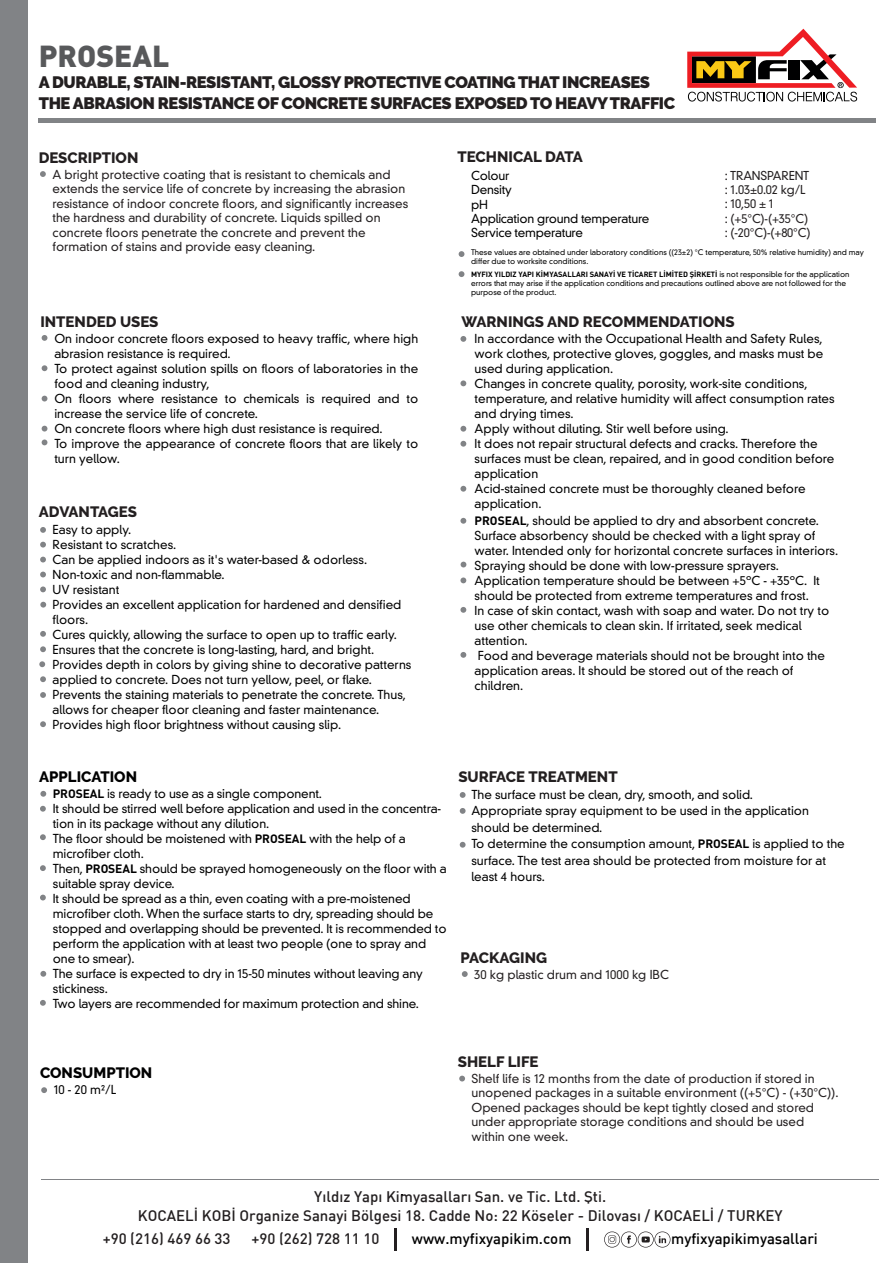
<style>
.page{position:relative;width:879px;height:1263px;background:#fff}
.page>*{position:absolute;margin:0;border:0;box-sizing:border-box;transform-origin:0 0}
.t1{font:900 30px "DIN Pro";color:#58595b}
.t2{font:900 16.5px/21px "Raleway";letter-spacing:-.025em;color:#231f20}
.t3{font:500 15px/19.5px "DI Nbek";color:#231f20;text-align:center}
.t4{font:800 15px "Raleway";color:#231f20}
.t5{font:500 15px "DI Nbek";letter-spacing:-.005em;color:#000001}
.t6{font:500 15px "DIN Pro";color:#231f20}
.t7{font:800 15px "Raleway";color:#000001}
.t8{font:300 12px/15px "DIN Grotesk Std";color:#000001}
.t9{font:300 12px/14.4px "DIN Grotesk Std";color:#231f20}
.t10{font:300 12px/14.4px "DIN Grotesk Std";letter-spacing:-.02em;color:#000001}
.t11{font:300 11.85px/14.4px "DIN Grotesk Std";letter-spacing:-.01em;color:#231f20}
.t12{font:300 7.5px/9px "DIN Grotesk Std";color:#000001}
.t13{font:700 7.5px "DIN Pro";color:#000001}
.s1{font-family:"DIN Grotesk Std";font-weight:300}
.s2{font-family:"DIN Pro";font-weight:700}
</style>
<div class="page">
<div style="left:0;top:0;width:28px;height:1263px;background:#818386"></div>
<svg style="left:40px;top:171px;width:6px;height:6px"></svg>
<svg style="left:460px;top:336px;width:6px;height:6px"></svg>
<svg style="left:460px;top:426px;width:6px;height:6px"></svg>
<svg style="left:460px;top:441px;width:6px;height:6px"></svg>
<svg style="left:460px;top:577px;width:6px;height:6px"></svg>
<svg style="left:460px;top:607px;width:6px;height:6px"></svg>
<svg style="left:460px;top:562px;width:6px;height:5px"></svg>
<svg style="left:460px;top:652px;width:6px;height:6px"></svg>
<svg style="left:460px;top:518px;width:6px;height:6px"></svg>
<svg style="left:460px;top:486px;width:6px;height:6px"></svg>
<svg style="left:460px;top:380px;width:6px;height:6px"></svg>
<svg style="left:42px;top:335px;width:5px;height:6px"></svg>
<svg style="left:42px;top:365px;width:5px;height:6px"></svg>
<svg style="left:42px;top:396px;width:5px;height:5px"></svg>
<svg style="left:42px;top:426px;width:5px;height:5px"></svg>
<svg style="left:42px;top:439px;width:5px;height:6px"></svg>
<svg style="left:40px;top:527px;width:6px;height:6px"></svg>
<svg style="left:40px;top:646px;width:6px;height:6px"></svg>
<svg style="left:40px;top:631px;width:6px;height:6px"></svg>
<svg style="left:40px;top:676px;width:6px;height:6px"></svg>
<svg style="left:39px;top:661px;width:6px;height:6px"></svg>
<svg style="left:40px;top:721px;width:6px;height:6px"></svg>
<svg style="left:40px;top:692px;width:6px;height:6px"></svg>
<svg style="left:40px;top:572px;width:6px;height:5px"></svg>
<svg style="left:40px;top:557px;width:6px;height:5px"></svg>
<svg style="left:40px;top:542px;width:6px;height:5px"></svg>
<svg style="left:40px;top:586px;width:6px;height:6px"></svg>
<svg style="left:40px;top:602px;width:6px;height:6px"></svg>
<svg style="left:40px;top:791px;width:6px;height:6px"></svg>
<svg style="left:458px;top:251px;width:6px;height:6px"></svg>
<svg style="left:458px;top:271px;width:6px;height:6px"></svg>
<svg style="left:40px;top:806px;width:6px;height:6px"></svg>
<svg style="left:40px;top:971px;width:6px;height:6px"></svg>
<svg style="left:40px;top:1000px;width:6px;height:6px"></svg>
<svg style="left:40px;top:834px;width:6px;height:6px"></svg>
<svg style="left:40px;top:865px;width:6px;height:6px"></svg>
<svg style="left:40px;top:895px;width:6px;height:5px"></svg>
<hr style="left:42px;top:1179px;width:836px;height:1px;background:#818386">
<hr style="left:39px;top:119px;width:836px;height:4px;background:#818386">
<svg style="left:41px;top:1087px;width:6px;height:6px"></svg>
<svg style="left:459px;top:792px;width:6px;height:6px"></svg>
<svg style="left:459px;top:808px;width:6px;height:6px"></svg>
<svg style="left:459px;top:842px;width:6px;height:6px"></svg>
<svg style="left:459px;top:1076px;width:6px;height:5px"></svg>
<svg style="left:461px;top:971px;width:6px;height:6px"></svg>
<svg style="left:687px;top:29px;width:169px;height:73px"></svg>
<hr style="left:394px;top:1228px;width:2px;height:22px;background:#231f20">
<hr style="left:586px;top:1228px;width:2px;height:22px;background:#231f20">
<svg style="left:604px;top:1231px;width:66px;height:16px"></svg>
<h1 class="t1" style="left:39px;top:36px;width:132px">PROSEAL</h1>
<h2 class="t2" style="left:39px;top:72px;width:637px">A DURABLE, STAIN-RESISTANT, GLOSSY PROTECTIVE COATING THAT INCREASES<br>THE ABRASION RESISTANCE OF CONCRETE SURFACES EXPOSED TO HEAVY TRAFFIC</h2>
<p class="t4" style="left:39px;top:149px;width:101px">DESCRIPTION</p>
<p class="t4" style="left:457px;top:148px;width:127px">TECHNICAL DATA</p>
<p class="t9" style="left:52px;top:168px;width:357px">A bright protective coating that is resistant to chemicals and extends the service life of concrete by increasing the abrasion resistance of indoor concrete floors, and significantly increases the hardness and durability of concrete. Liquids spilled on concrete floors penetrate the concrete and prevent the formation of stains and provide easy cleaning.</p>
<p class="t10" style="left:471px;top:168px;width:180px">Colour<br>Density<br>pH<br>Application ground temperature<br>Service temperature</p>
<p class="t11" style="left:724px;top:168px;width:87px">: TRANSPARENT : 1.03±0.02 kg/L : 10,50 ± 1<br>: (+5°C)-(+35°C) : (-20°C)-(+80°C)</p>
<p class="t12" style="left:471px;top:248px;width:394px">These values are obtained under laboratory conditions ((23±2) °C temperature, 50% relative humidity) and may differ due to worksite conditions.</p>
<p class="t13" style="left:471px;top:269px;width:380px">MYFIX YILDIZ YAPI KİMYASALLARI SANAYİ VE TİCARET LİMİTED ŞİRKETİ <span class="s1">is not responsible for the application</span></p>
<p class="t12" style="left:471px;top:279px;width:376px">errors that may arise if the application conditions and precautions outlined above are not followed for the purpose of the product.</p>
<p class="t4" style="left:40px;top:313px;width:119px">INTENDED USES</p>
<p class="t4" style="left:461px;top:313px;width:274px">WARNINGS AND RECOMMENDATIONS</p>
<p class="t8" style="left:54px;top:331px;width:365px">On indoor concrete floors exposed to heavy traffic, where high abrasion resistance is required.<br>To protect against solution spills on floors of laboratories in the food and cleaning industry,<br>On floors where resistance to chemicals is required and to increase the service life of concrete.<br>On concrete floors where high dust resistance is required.<br>To improve the appearance of concrete floors that are likely to turn yellow.</p>
<p class="t8" style="left:474px;top:331px;width:361px">In accordance with the Occupational Health and Safety Rules, work clothes, protective gloves, goggles, and masks must be used during application.<br>Changes in concrete quality, porosity, work-site conditions, temperature, and relative humidity will affect consumption rates and drying times.<br>Apply without diluting. Stir well before using.<br>It does not repair structural defects and cracks. Therefore the surfaces must be clean, repaired, and in good condition before application<br>Acid-stained concrete must be thoroughly cleaned before application.</p>
<p class="t8" style="left:474px;top:513px;width:365px"><span class="s2">PROSEAL</span>, should be applied to dry and absorbent concrete.<br>Surface absorbency should be checked with a light spray of water. Intended only for horizontal concrete surfaces in interiors.<br>Spraying should be done with low-pressure sprayers.<br>Application temperature should be between +5ºC - +35ºC. It should be protected from extreme temperatures and frost.<br>In case of skin contact, wash with soap and water. Do not try to use other chemicals to clean skin. If irritated, seek medical attention.<br>Food and beverage materials should not be brought into the application areas. It should be stored out of the reach of children.</p>
<p class="t4" style="left:39px;top:503px;width:99px">ADVANTAGES</p>
<p class="t8" style="left:53px;top:522px;width:360px">Easy to apply.<br>Resistant to scratches.<br>Can be applied indoors as it's water-based &amp; odorless.<br>Non-toxic and non-flammable.<br>UV resistant<br>Provides an excellent application for hardened and densified floors.<br>Cures quickly, allowing the surface to open up to traffic early.<br>Ensures that the concrete is long-lasting, hard, and bright.<br>Provides depth in colors by giving shine to decorative patterns applied to concrete. Does not turn yellow, peel, or flake.<br>Prevents the staining materials to penetrate the concrete. Thus, allows for cheaper floor cleaning and faster maintenance.<br>Provides high floor brightness without causing slip.</p>
<p class="t7" style="left:39px;top:768px;width:99px">APPLICATION</p>
<p class="t8" style="left:53px;top:786px;width:395px"><span class="s2">PROSEAL</span> is ready to use as a single component.<br>It should be stirred well before application and used in the concentra&shy;tion in its package without any dilution.<br>The floor should be moistened with <span class="s2">PROSEAL</span> with the help of a microfiber cloth.<br>Then, <span class="s2">PROSEAL</span> should be sprayed homogeneously on the floor with a suitable spray device.<br>It should be spread as a thin, even coating with a pre-moistened microfiber cloth. When the surface starts to dry, spreading should be stopped and overlapping should be prevented. It is recommended to perform the application with at least two people (one to spray and one to smear).<br>The surface is expected to dry in 15-50 minutes without leaving any stickiness.<br>Two layers are recommended for maximum protection and shine.</p>
<p class="t4" style="left:458px;top:768px;width:161px">SURFACE TREATMENT</p>
<p class="t8" style="left:471px;top:786px;width:375px;line-height:16.5px">The surface must be clean, dry, smooth, and solid.<br>Appropriate spray equipment to be used in the application should be determined.<br>To determine the consumption amount, <span class="s2">PROSEAL</span> is applied to the surface. The test area should be protected from moisture for at least 4 hours.</p>
<p class="t4" style="left:460px;top:949px;width:88px">PACKAGING</p>
<p class="t9" style="left:474px;top:967px;width:196px">30 kg plastic drum and 1000 kg IBC</p>
<p class="t7" style="left:40px;top:1064px;width:114px">CONSUMPTION</p>
<p class="t8" style="left:54px;top:1082px;width:64px">10 - 20 m²/L</p>
<p class="t4" style="left:457px;top:1053px;width:82px">SHELF LIFE</p>
<p class="t9" style="left:471px;top:1071px;width:368px">Shelf life is 12 months from the date of production if stored in unopened packages in a suitable environment ((+5°C) - (+30°C)).<br>Opened packages should be kept tightly closed and stored under appropriate storage conditions and should be used within one week.</p>
<p class="t3" style="left:138px;top:1186px;width:646px">Yıldız Yapı Kimyasalları San. ve Tic. Ltd. Şti.<br>KOCAELİ KOBİ Organize Sanayi Bölgesi 18. Cadde No: 22 Köseler - Dilovası / KOCAELİ / TURKEY</p>
<p class="t6" style="left:103px;top:1228px;width:129px">+90 (216) 469 66 33</p>
<p class="t6" style="left:251px;top:1228px;width:129px">+90 (262) 728 11 10</p>
<p class="t5" style="left:412px;top:1229px;width:161px">www.myfixyapikim.com</p>
<p class="t5" style="left:671px;top:1229px;width:148px">myfixyapikimyasallari</p>
</div>
